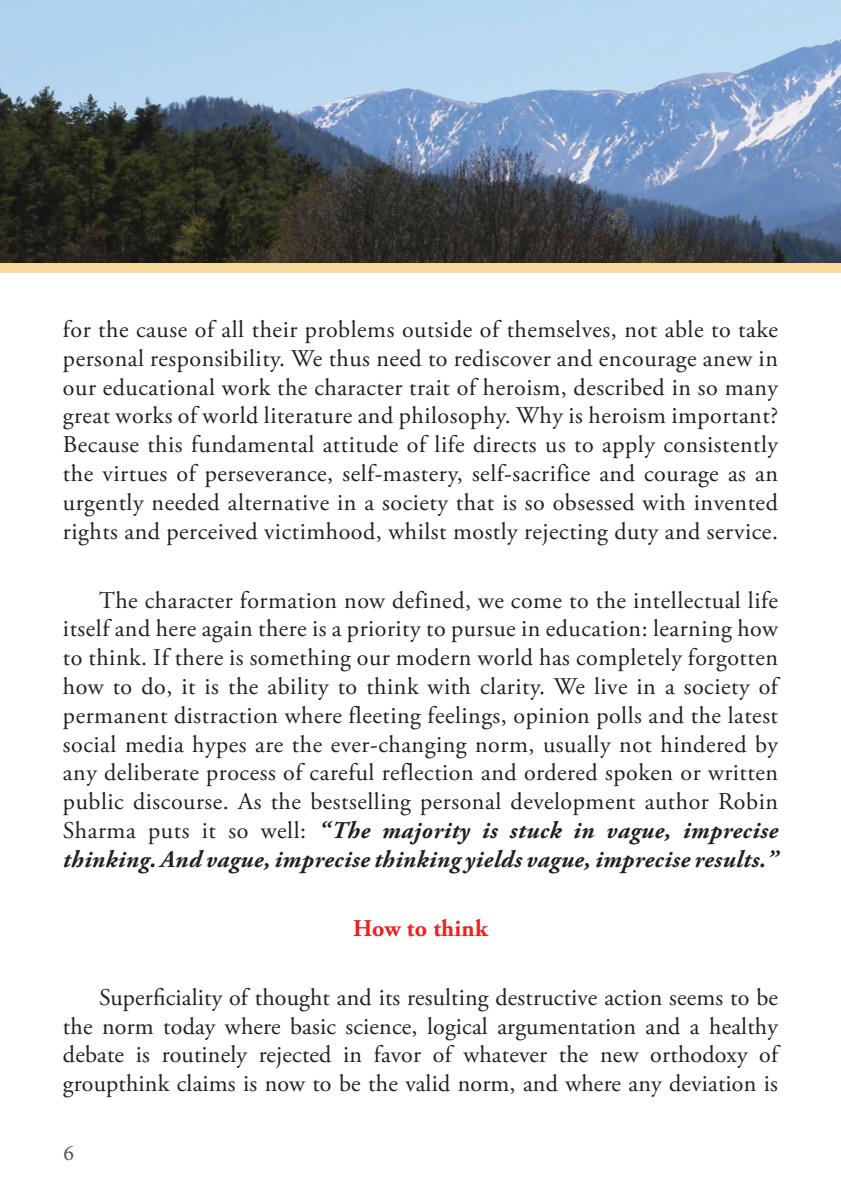
<style>
.page{position:relative;width:841px;height:1192px;background:#fff}
.page>*{position:absolute;margin:0;border:0;box-sizing:border-box;transform-origin:0 0}
.t1{font:24px/28.8px "Adobe Garamond Pro";letter-spacing:.02em;color:#231f20;text-align:justify}
.Normal_Red{font:700 24px "Adobe Garamond Pro";letter-spacing:.005em;color:#ed2024}
.t2{font:22px "Minion Pro";color:#545555}
.s1{font-weight:700;font-style:italic}
</style>
<div class="page">
<svg style="left:0;top:262px;width:840px;height:11px;fill:#f8da9e"></svg>
<img style="left:0;top:0;width:840px;height:262px">
<p class="t1" style="left:63px;top:316px;width:716px">for the cause of all their problems outside of themselves, not able to take personal responsibility. We thus need to rediscover and encourage anew in our educational work the character trait of heroism, described in so many great works of world literature and philosophy. Why is heroism important?<br>Because this fundamental attitude of life directs us to apply consistently the virtues of perseverance, self-mastery, self-sacrifice and courage as an urgently needed alternative in a society that is so obsessed with invented rights and perceived victimhood, whilst mostly rejecting duty and service.</p>
<p class="t1" style="left:63px;top:586px;width:716px;text-indent:36px">The character formation now defined, we come to the intellectual life itself and here again there is a priority to pursue in education: learning how to think. If there is something our modern world has completely forgotten how to do, it is the ability to think with clarity. We live in a society of permanent distraction where fleeting feelings, opinion polls and the latest social media hypes are the ever-changing norm, usually not hindered by any deliberate process of careful reflection and ordered spoken or written public discourse. As the bestselling personal development author Robin Sharma puts it so well: <span class="s1">“The majority is stuck in vague, imprecise thinking. And vague, imprecise thinking yields vague, imprecise results.”</span></p>
<p class="Normal_Red" style="left:353px;top:914px;width:136px">How to think</p>
<p class="t1" style="left:63px;top:983px;width:716px;text-indent:36px">Superficiality of thought and its resulting destructive action seems to be the norm today where basic science, logical argumentation and a healthy debate is routinely rejected in favor of whatever the new orthodoxy of groupthink claims is now to be the valid norm, and where any deviation is</p>
<p class="t2" style="left:63px;top:1138px;width:12px">6</p>
</div>
